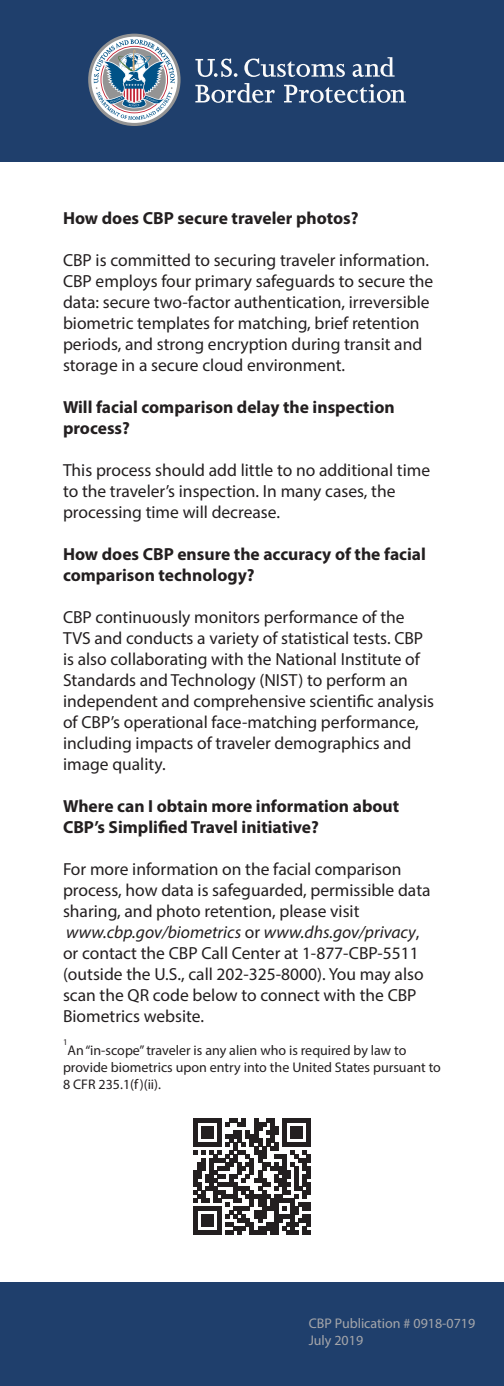
<style>
.page{position:relative;width:504px;height:1386px;background:#fff}
.page>*{position:absolute;margin:0;border:0;box-sizing:border-box;transform-origin:0 0}
.t1{font:17.5px/21px "Myriad Pro";color:#231f20}
.t2{font:700 17.5px/21px "Myriad Pro";color:#231f20}
.t3{font:14px/16.8px "Myriad Pro";color:#231f20}
.t4{font:14px "Myriad Pro";color:#a5a6aa}
.t5{font:8.75px "Myriad Pro";color:#231f20}
.s1{font-style:italic}
</style>
<div class="page">
<svg style="left:194px;top:1118px;width:116px;height:117px"></svg>
<div style="left:0;top:1283px;width:504px;height:103px;background:#1f3f6c"></div>
<div style="left:0;top:0;width:504px;height:161px;background:#1f3f6c"></div>
<svg style="left:88px;top:34px;width:93px;height:92px"></svg>
<svg style="left:195px;top:59px;width:43px;height:18px"></svg>
<svg style="left:244px;top:58px;width:101px;height:19px"></svg>
<svg style="left:353px;top:57px;width:42px;height:20px"></svg>
<svg style="left:195px;top:83px;width:80px;height:20px"></svg>
<svg style="left:284px;top:84px;width:122px;height:19px"></svg>
<p class="t2" style="left:63px;top:207px;width:297px">How does CBP secure traveler photos?</p>
<p class="t1" style="left:63px;top:249px;width:372px">CBP is committed to securing traveler information.<br>CBP employs four primary safeguards to secure the data: secure two-factor authentication, irreversible biometric templates for matching, brief retention periods, and strong encryption during transit and storage in a secure cloud environment.</p>
<p class="t2" style="left:63px;top:396px;width:333px">Will facial comparison delay the inspection process?</p>
<p class="t1" style="left:63px;top:459px;width:369px">This process should add little to no additional time to the traveler’s inspection. In many cases, the</p>
<p class="t1" style="left:63px;top:501px;width:219px">processing time will decrease.</p>
<p class="t2" style="left:63px;top:543px;width:365px">How does CBP ensure the accuracy of the facial comparison technology?</p>
<p class="t1" style="left:63px;top:606px;width:373px">CBP continuously monitors performance of the TVS and conducts a variety of statistical tests. CBP is also collaborating with the National Institute of Standards and Technology (NIST) to perform an independent and comprehensive scientific analysis of CBP’s operational face-matching performance, including impacts of traveler demographics and image quality.</p>
<p class="t2" style="left:63px;top:795px;width:338px">Where can I obtain more information about<br>CBP’s Simplified Travel initiative?</p>
<p class="t1" style="left:63px;top:858px;width:369px">For more information on the facial comparison process, how data is safeguarded, permissible data sharing, and photo retention, please visit</p>
<p class="t1" style="left:63px;top:921px;width:362px"><span class="s1">www.cbp.gov/biometrics</span> or <span class="s1">www.dhs.gov/privacy</span>, or contact the CBP Call Center at 1-877-CBP-5511 (outside the U.S., call 202-325-8000). You may also scan the QR code below to connect with the CBP Biometrics website.</p>
<p class="t5" style="left:63px;top:1037px;width:6px">1</p>
<p class="t3" style="left:67px;top:1042px;width:340px">An “in-scope” traveler is any alien who is required by law to</p>
<p class="t3" style="left:63px;top:1059px;width:379px">provide biometrics upon entry into the United States pursuant to<br>8 CFR 235.1(f)(ii).</p>
<p class="t4" style="left:309px;top:1315px;width:168px">CBP Publication # 0918-0719</p>
<p class="t4" style="left:309px;top:1332px;width:56px">July 2019</p>
</div>
